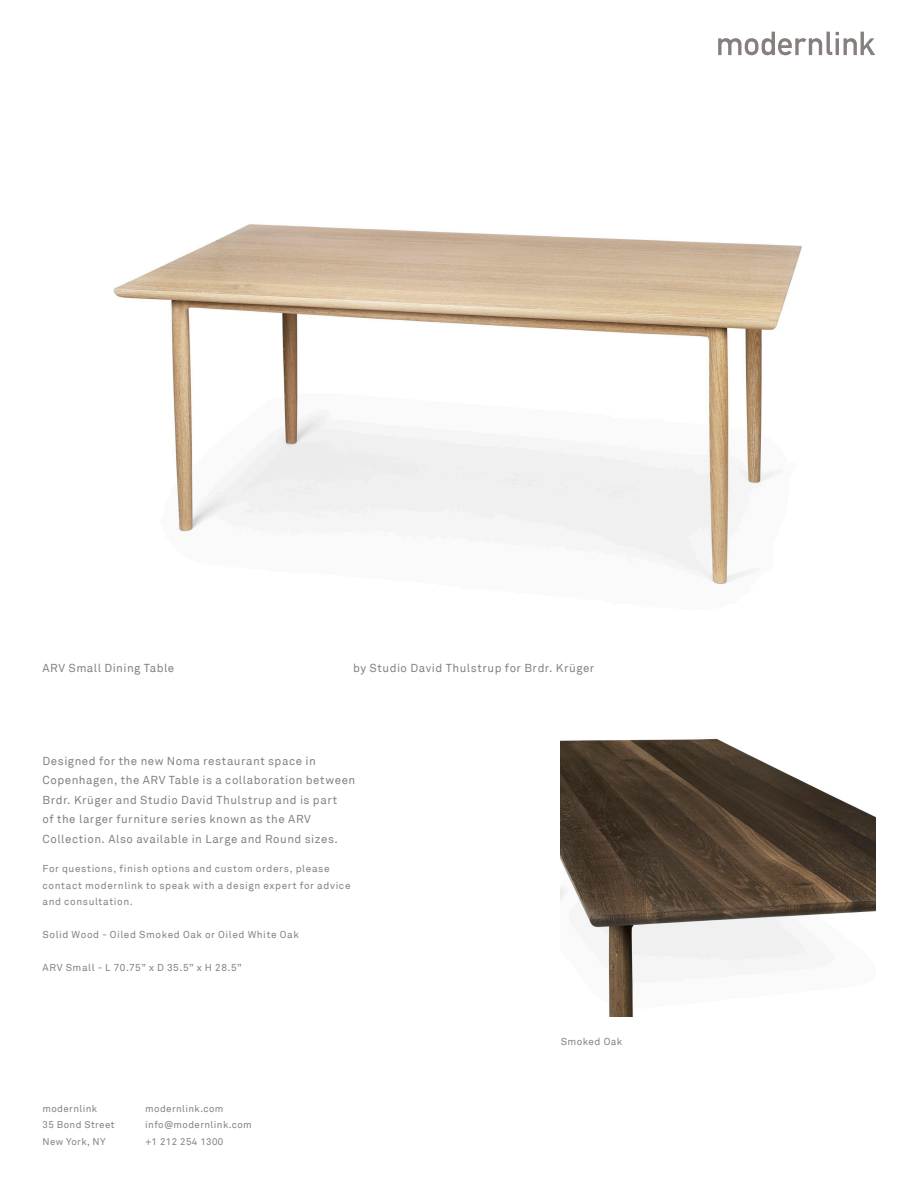
<style>
.page{position:relative;width:918px;height:1188px;background:#fff}
.page>*{position:absolute;margin:0;border:0;box-sizing:border-box;transform-origin:0 0}
.t1{font:11.55px/19.5px "Akkurat";letter-spacing:.045em;color:#86817d}
.t2{font:10.05px/16.5px "Akkurat";letter-spacing:.055em;color:#86817d}
.t3{font:9.75px "Akkurat";letter-spacing:.04em;color:#86817d}
</style>
<div class="page">
<svg style="left:718px;top:32px;width:157px;height:23px"></svg>
<img style="left:113px;top:224px;width:689px;height:360px">
<img style="left:561px;top:738px;width:314px;height:278px">
<p class="t1" style="left:43px;top:659px;width:133px">ARV Small Dining Table</p>
<p class="t1" style="left:353px;top:659px;width:243px">by Studio David Thulstrup for Brdr. Krüger</p>
<p class="t1" style="left:43px;top:751px;width:314px">Designed for the new Noma restaurant space in Copenhagen, the ARV Table is a collaboration between Brdr. Krüger and Studio David Thulstrup and is part<br>of the larger furniture series known as the ARV Collection. Also available in Large and Round sizes.</p>
<p class="t2" style="left:43px;top:861px;width:310px">For questions, finish options and custom orders, please contact modernlink to speak with a design expert for advice and consultation.</p>
<p class="t2" style="left:43px;top:927px;width:258px">Solid Wood - Oiled Smoked Oak or Oiled White Oak</p>
<p class="t2" style="left:43px;top:960px;width:201px">ARV Small - L 70.75” x D 35.5” x H 28.5”</p>
<p class="t3" style="left:43px;top:1102px;width:56px">modernlink</p>
<p class="t3" style="left:43px;top:1119px;width:73px">35 Bond Street</p>
<p class="t3" style="left:43px;top:1135px;width:65px">New York, NY</p>
<p class="t3" style="left:145px;top:1102px;width:80px">modernlink.com</p>
<p class="t3" style="left:145px;top:1119px;width:108px">info@modernlink.com</p>
<p class="t3" style="left:145px;top:1135px;width:80px">+1 212 254 1300</p>
<p class="t2" style="left:561px;top:1033px;width:63px">Smoked Oak</p>
</div>
